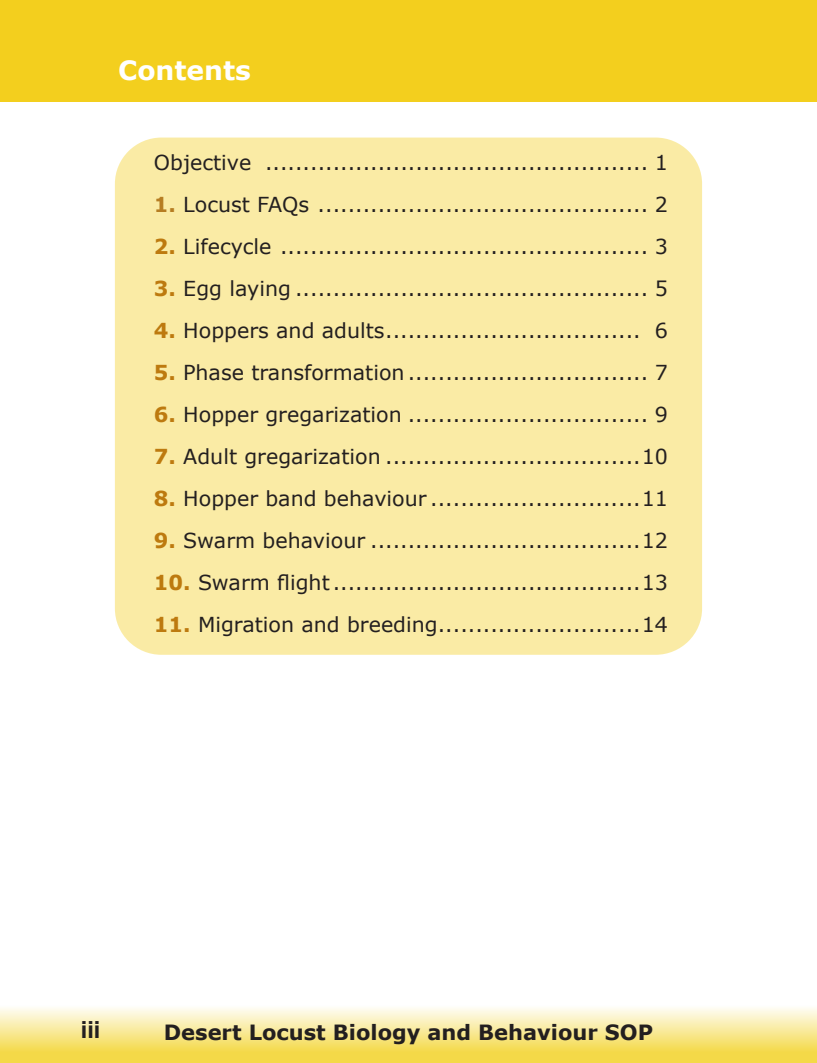
<style>
.page{position:relative;width:817px;height:1063px;background:#fff}
.page>*{position:absolute;margin:0;border:0;box-sizing:border-box;transform-origin:0 0}
.Table_of_contents{font:700 26.4px "Verdana";color:#fff}
.Paragraph_Style_4{font:700 23.7px "Helvetica";color:#231f20}
.t1{font:700 21px "Verdana";color:#231f20}
.Table_of_contents-2{font:20.7px "Verdana";color:#231f20}
.s1{font-weight:700;color:#b67d22}
.s2{font-weight:700;color:#bd7a0f}
</style>
<div class="page">
<svg style="left:0;top:1008px;width:816px;height:55px;background:#f8e78d"></svg>
<div style="left:0;top:0;width:816px;height:101px;background:#f3cf1e"></div>
<div style="left:115px;top:138px;width:587px;height:517px;background:#faeba5"></div>
<p class="Table_of_contents" style="left:118px;top:52px;width:134px">Contents</p>
<p class="Table_of_contents-2" style="left:154px;top:148px;width:515px">Objective ................................................... 1</p>
<p class="Table_of_contents-2" style="left:154px;top:190px;width:515px"><span class="s1">1.</span> Locust FAQs ............................................ 2</p>
<p class="Table_of_contents-2" style="left:154px;top:232px;width:515px"><span class="s2">2.</span> Lifecycle ................................................. 3</p>
<p class="Table_of_contents-2" style="left:154px;top:274px;width:515px"><span class="s2">3.</span> Egg laying ............................................... 5</p>
<p class="Table_of_contents-2" style="left:154px;top:316px;width:515px"><span class="s2">4.</span> Hoppers and adults.................................. 6</p>
<p class="Table_of_contents-2" style="left:154px;top:358px;width:515px"><span class="s2">5.</span> Phase transformation................................ 7</p>
<p class="Table_of_contents-2" style="left:154px;top:400px;width:515px"><span class="s2">6.</span> Hopper gregarization ................................ 9</p>
<p class="Table_of_contents-2" style="left:154px;top:442px;width:515px"><span class="s2">7.</span> Adult gregarization ..................................10</p>
<p class="Table_of_contents-2" style="left:154px;top:484px;width:515px"><span class="s2">8.</span> Hopper band behaviour ............................11</p>
<p class="Table_of_contents-2" style="left:154px;top:526px;width:515px"><span class="s2">9.</span> Swarm behaviour ....................................12</p>
<p class="Table_of_contents-2" style="left:154px;top:568px;width:515px"><span class="s2">10.</span> Swarm flight.........................................13</p>
<p class="Table_of_contents-2" style="left:154px;top:610px;width:515px"><span class="s2">11.</span> Migration and breeding...........................14</p>
<p class="Paragraph_Style_4" style="left:81px;top:1011px;width:21px">iii</p>
<p class="t1" style="left:164px;top:1018px;width:490px">Desert Locust Biology and Behaviour SOP</p>
</div>
